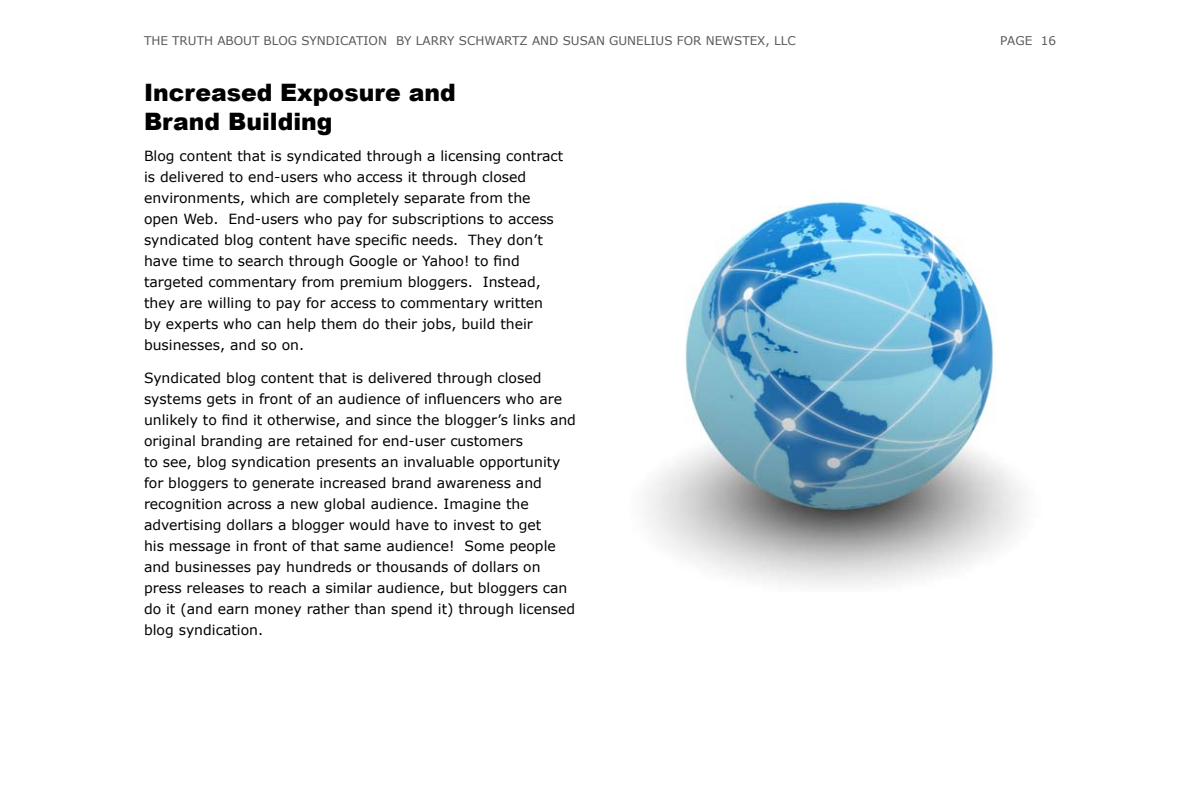
<style>
.page{position:relative;width:1200px;height:800px;background:#fff}
.page>*{position:absolute;margin:0;border:0;box-sizing:border-box;transform-origin:0 0}
.t1{font:900 24px/28.8px "Arial";color:#000}
.t2{font:14px/21px "Verdana";color:#000}
.t3{font:12px "Verdana";color:#58595b}
</style>
<div class="page">
<img style="left:647px;top:192px;width:376px;height:394px">
<p class="t3" style="left:144px;top:33px;width:235px">the truth abo ut blog syndicationb</p>
<p class="t3" style="left:404px;top:33px;width:393px">y Larry Schwartz and susan gun elius fo r n ewstex, llc</p>
<p class="t3" style="left:1000px;top:33px;width:57px">page 16</p>
<h1 class="t1" style="left:144px;top:77px;width:313px">Increased Exposure and<br>Brand Building</h1>
<p class="t2" style="left:144px;top:146px;width:421px">Blog content that is syndicated through a licensing contract is delivered to end-users who access it through closed environments, which are completely separate from the open Web. End-users who pay for subscriptions to access syndicated blog content have specific needs. They don’t have time to search through Google or Yahoo! to find targeted commentary from premium bloggers. Instead, they are willing to pay for access to commentary written by experts who can help them do their jobs, build their businesses, and so on.</p>
<p class="t2" style="left:144px;top:368px;width:434px">Syndicated blog content that is delivered through closed systems gets in front of an audience of influencers who are unlikely to find it otherwise, and since the blogger’s links and original branding are retained for end-user customers<br>to see, blog syndication presents an invaluable opportunity for bloggers to generate increased brand awareness and recognition across a new global audience. Imagine the advertising dollars a blogger would have to invest to get<br>his message in front of that same audience! Some people and businesses pay hundreds or thousands of dollars on press releases to reach a similar audience, but bloggers can do it (and earn money rather than spend it) through licensed blog syndication.</p>
</div>
